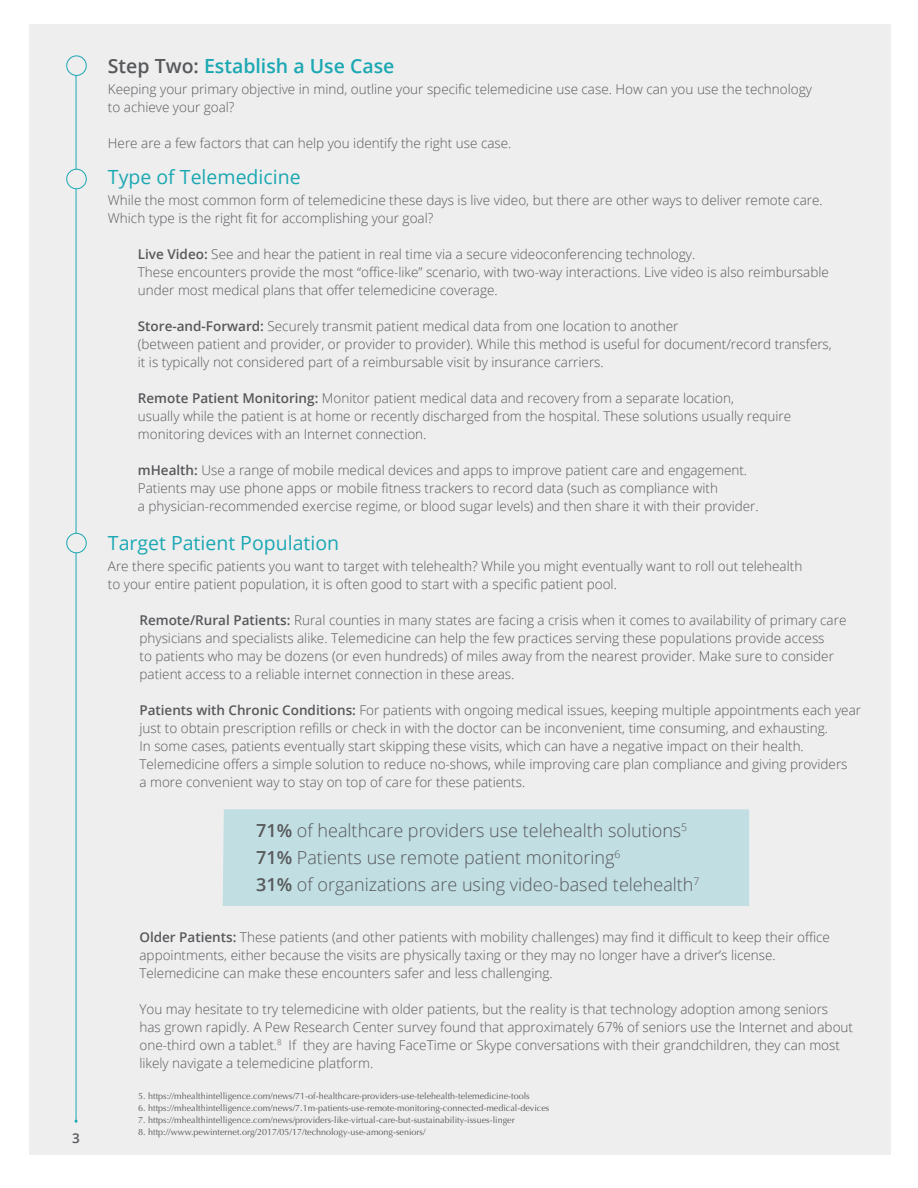
<style>
.page{position:relative;width:918px;height:1188px;background:#fff}
.page>*{position:absolute;margin:0;border:0;box-sizing:border-box;transform-origin:0 0}
.t1{font:19.5px "Open Sans";color:#1ba8b2}
.t2{font:600 19.5px "Open Sans";color:#1ba8b2}
.t3{font:300 18px "Open Sans";color:#57585a}
.t4{font:300 13.5px/18px "Open Sans";color:#57585a}
.t5{font:600 13.5px "Open Sans";color:#57585a}
.t6{font:9px "Optima";color:#57585a}
.s1{color:#57585a}
.s2{font-weight:600}
</style>
<div class="page">
<div style="left:29px;top:24px;width:862px;height:1131px;background:#eeeeef"></div>
<hr style="left:76px;top:69px;width:1px;height:1052px;background:#1ba8b2">
<div style="left:67px;top:56px;width:19px;height:19px;background:#eeeeef;border-radius:50%"></div>
<div style="left:66px;top:55px;width:21px;height:21px;border:1px solid #1ba8b2;border-radius:50%"></div>
<div style="left:67px;top:169px;width:19px;height:20px;background:#eeeeef;border-radius:50%"></div>
<div style="left:66px;top:169px;width:21px;height:20px;border:1px solid #1ba8b2;border-radius:50%"></div>
<div style="left:223px;top:809px;width:526px;height:97px;background:#c1dee3"></div>
<div style="left:67px;top:533px;width:19px;height:20px;background:#eeeeef;border-radius:50%"></div>
<div style="left:66px;top:533px;width:21px;height:20px;border:1px solid #1ba8b2;border-radius:50%"></div>
<p class="t5" style="left:72px;top:1129px;width:9px">3</p>
<p class="t2" style="left:108px;top:53px;width:288px"><span class="s1">Step Two:</span> Establish a Use Case</p>
<p class="t4" style="left:108px;top:80px;width:706px">Keeping your primary objective in mind, outline your specific telemedicine use case. How can you use the technology</p>
<p class="t4" style="left:108px;top:98px;width:128px">to achieve your goal?</p>
<p class="t4" style="left:108px;top:134px;width:405px">Here are a few factors that can help you identify the right use case.</p>
<p class="t1" style="left:108px;top:164px;width:194px">Type of Telemedicine</p>
<p class="t4" style="left:108px;top:191px;width:716px">While the most common form of telemedicine these days is live video, but there are other ways to deliver remote care.</p>
<p class="t4" style="left:108px;top:209px;width:327px">Which type is the right fit for accomplishing your goal?</p>
<p class="t4" style="left:138px;top:245px;width:559px"><span class="s2">Live Video:</span> See and hear the patient in real time via a secure videoconferencing technology.</p>
<p class="t4" style="left:138px;top:263px;width:692px">These encounters provide the most “office-like” scenario, with two-way interactions. Live video is also reimbursable under most medical plans that offer telemedicine coverage.</p>
<p class="t4" style="left:138px;top:317px;width:695px"><span class="s2">Store-and-Forward:</span> Securely transmit patient medical data from one location to another<br>(between patient and provider, or provider to provider). While this method is useful for document/record transfers, it is typically not considered part of a reimbursable visit by insurance carriers.</p>
<p class="t4" style="left:138px;top:389px;width:655px"><span class="s2">Remote Patient Monitoring:</span> Monitor patient medical data and recovery from a separate location,<br>usually while the patient is at home or recently discharged from the hospital. These solutions usually require monitoring devices with an Internet connection.</p>
<p class="t4" style="left:138px;top:461px;width:622px"><span class="s2">mHealth:</span> Use a range of mobile medical devices and apps to improve patient care and engagement.<br>Patients may use phone apps or mobile fitness trackers to record data (such as compliance with<br>a physician-recommended exercise regime, or blood sugar levels) and then share it with their provider.</p>
<p class="t1" style="left:108px;top:530px;width:233px">Target Patient Population</p>
<p class="t4" style="left:108px;top:557px;width:696px">Are there specific patients you want to target with telehealth? While you might eventually want to roll out telehealth to your entire patient population, it is often good to start with a specific patient pool.</p>
<p class="t4" style="left:139px;top:611px;width:709px"><span class="s2">Remote/Rural Patients:</span> Rural counties in many states are facing a crisis when it comes to availability of primary care physicians and specialists alike. Telemedicine can help the few practices serving these populations provide access<br>to patients who may be dozens (or even hundreds) of miles away from the nearest provider. Make sure to consider patient access to a reliable internet connection in these areas.</p>
<p class="t4" style="left:139px;top:701px;width:723px"><span class="s2">Patients with Chronic Conditions:</span> For patients with ongoing medical issues, keeping multiple appointments each year just to obtain prescription refills or check in with the doctor can be inconvenient, time consuming, and exhausting.<br>In some cases, patients eventually start skipping these visits, which can have a negative impact on their health.<br>Telemedicine offers a simple solution to reduce no-shows, while improving care plan compliance and giving providers<br>a more convenient way to stay on top of care for these patients.</p>
<p class="t3" style="left:256px;top:819px;width:433px"><span class="s2">71%</span> of healthcare providers use telehealth solutions<sup>5</sup></p>
<p class="t3" style="left:256px;top:846px;width:366px"><span class="s2">71%</span> Patients use remote patient monitoring<sup>6</sup></p>
<p class="t3" style="left:256px;top:873px;width:445px"><span class="s2">31%</span> of organizations are using video-based telehealth<sup>7</sup></p>
<p class="t4" style="left:139px;top:928px;width:692px"><span class="s2">Older Patients:</span> These patients (and other patients with mobility challenges) may find it difficult to keep their office appointments, either because the visits are physically taxing or they may no longer have a driver’s license.</p>
<p class="t4" style="left:139px;top:964px;width:415px">Telemedicine can make these encounters safer and less challenging.</p>
<p class="t4" style="left:139px;top:1000px;width:715px">You may hesitate to try telemedicine with older patients, but the reality is that technology adoption among seniors has grown rapidly. A Pew Research Center survey found that approximately 67% of seniors use the Internet and about one-third own a tablet.<sup>8</sup> If they are having FaceTime or Skype conversations with their grandchildren, they can most likely navigate a telemedicine platform.</p>
<p class="t6" style="left:138px;top:1091px;width:393px">5. https://mhealthintelligence.com/news/71-of-healthcare-providers-use-telehealth-telemedicine-tools</p>
<p class="t6" style="left:138px;top:1103px;width:413px">6. https://mhealthintelligence.com/news/7.1m-patients-use-remote-monitoring-connected-medical-devices</p>
<p class="t6" style="left:138px;top:1115px;width:378px">7. https://mhealthintelligence.com/news/providers-like-virtual-care-but-sustainability-issues-linger</p>
<p class="t6" style="left:138px;top:1127px;width:289px">8. http://www.pewinternet.org/2017/05/17/technology-use-among-seniors/</p>
</div>
